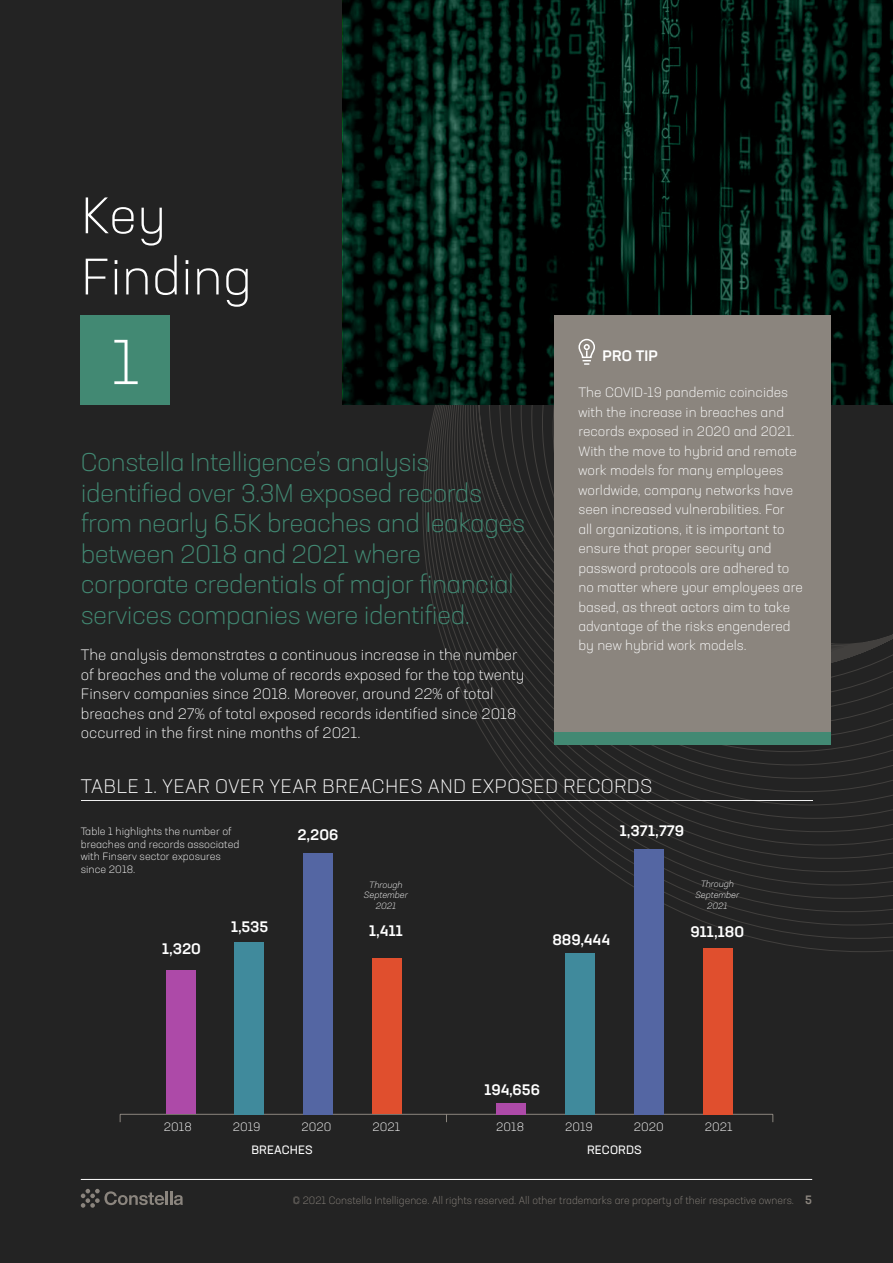
<style>
.page{position:relative;width:893px;height:1263px;background:#232323}
.page>*{position:absolute;margin:0;border:0;box-sizing:border-box;transform-origin:0 0}
.t1{font:300 63px "Neusa Next Pro";color:#fff}
.t2{font:300 51px/61.2px "Neusa Next Pro";color:#fff}
.t3{font:300 25.5px/30.6px "Neusa Next Pro";letter-spacing:-.02em;color:#428973}
.t4{font:300 19.5px "Neusa Next Pro";letter-spacing:.01em;color:#fff}
.t5{font:300 15px/19.5px "Neusa Next Pro";color:#fff}
.t6{font:500 15px "Neusa Next Pro";color:#fff}
.t7{font:300 13.5px/19.5px "Neusa Next Pro";color:#fff}
.t8{font:300 12px "Neusa Next Pro";color:#fff}
.t9{font:12px "Neusa Next Pro";letter-spacing:.01em;color:#fff}
.t10{font:300 10.5px "Neusa Next Pro";color:#8b857e}
.t11{font:300 10.5px/12.6px "Neusa Next Pro";color:#fff}
.t12{font:italic 300 9px/10.8px "Neusa Next Std";color:#fff;text-align:center}
.s1{font-weight:500;font-size:12px}
</style>
<div class="page">
<svg style="left:422px;top:405px;width:471px;height:547px"></svg>
<div style="left:81px;top:315px;width:89px;height:90px;background:#428973"></div>
<hr style="left:81px;top:800px;width:731px;height:1px;background:#f0f0f0">
<hr style="left:120px;top:1114px;width:653px;height:1px;background:#8b857e">
<div style="left:166px;top:970px;width:29px;height:144px;background:#ad4aa8"></div>
<div style="left:234px;top:942px;width:30px;height:172px;background:#408a9c"></div>
<div style="left:303px;top:853px;width:30px;height:261px;background:#5466a3"></div>
<div style="left:372px;top:958px;width:30px;height:156px;background:#e04f2e"></div>
<div style="left:496px;top:1103px;width:30px;height:12px;background:#ad4aa8"></div>
<div style="left:565px;top:953px;width:30px;height:162px;background:#408a9c"></div>
<div style="left:634px;top:849px;width:30px;height:266px;background:#5466a3"></div>
<div style="left:703px;top:948px;width:29px;height:167px;background:#e04f2e"></div>
<hr style="left:81px;top:1179px;width:731px;height:1px;background:#fff">
<svg style="left:81px;top:1189px;width:102px;height:19px"></svg>
<svg style="left:343px;top:0;width:550px;height:405px;background:#02140e"></svg>
<div style="left:555px;top:315px;width:276px;height:418px;background:#8b857e"></div>
<div style="left:555px;top:733px;width:276px;height:12px;background:#428973"></div>
<svg style="left:578px;top:338px;width:17px;height:27px"></svg>
<h2 class="t2" style="left:81px;top:184px;width:173px">Key<br>Finding</h2>
<h1 class="t1" style="left:111px;top:323px;width:30px">1</h1>
<h3 class="t3" style="left:81px;top:446px;width:446px">Constella Intelligence’s analysis identified over 3.3M exposed records from nearly 6.5K breaches and leakages between 2018 and 2021 where corporate credentials of major financial services companies were identified.</h3>
<p class="t5" style="left:81px;top:645px;width:445px">The analysis demonstrates a continuous increase in the number of breaches and the volume of records exposed for the top twenty Finserv companies since 2018. Moreover, around 22% of total breaches and 27% of total exposed records identified since 2018 occurred in the first nine months of 2021.</p>
<p class="t6" style="left:602px;top:346px;width:57px">PRO TIP</p>
<p class="t7" style="left:578px;top:382px;width:226px">The COVID-19 pandemic coincides with the increase in breaches and records exposed in 2020 and 2021.<br>With the move to hybrid and remote work models for many employees worldwide, company networks have seen increased vulnerabilities. For<br>all organizations, it is important to ensure that proper security and password protocols are adhered to no matter where your employees are based, as threat actors aim to take advantage of the risks engendered by new hybrid work models.</p>
<h3 class="t4" style="left:81px;top:774px;width:573px">TABLE 1. YEAR OVER YEAR BREACHES AND EXPOSED RECORDS</h3>
<p class="t11" style="left:81px;top:825px;width:160px">Table 1 highlights the number of breaches and records associated with Finserv sector exposures since 2018.</p>
<p class="t6" style="left:620px;top:821px;width:66px">1,371,779</p>
<p class="t6" style="left:297px;top:825px;width:42px">2,206</p>
<p class="t6" style="left:162px;top:939px;width:40px">1,320</p>
<p class="t6" style="left:231px;top:917px;width:39px">1,535</p>
<p class="t12" style="left:364px;top:879px;width:45px">Through<br>September<br>2021</p>
<p class="t6" style="left:369px;top:921px;width:35px">1,411</p>
<p class="t6" style="left:552px;top:930px;width:59px">889,444</p>
<p class="t12" style="left:695px;top:878px;width:45px">Through<br>September<br>2021</p>
<p class="t6" style="left:691px;top:922px;width:55px">911,180</p>
<p class="t6" style="left:485px;top:1080px;width:57px">194,656</p>
<p class="t8" style="left:164px;top:1120px;width:29px">2018</p>
<p class="t8" style="left:233px;top:1120px;width:29px">2019</p>
<p class="t8" style="left:302px;top:1120px;width:31px">2020</p>
<p class="t8" style="left:372px;top:1120px;width:29px">2021</p>
<p class="t9" style="left:251px;top:1142px;width:63px">BREACHES</p>
<p class="t9" style="left:587px;top:1142px;width:56px">RECORDS</p>
<p class="t8" style="left:496px;top:1120px;width:29px">2018</p>
<p class="t8" style="left:565px;top:1120px;width:29px">2019</p>
<p class="t8" style="left:634px;top:1120px;width:31px">2020</p>
<p class="t8" style="left:705px;top:1120px;width:29px">2021</p>
<p class="t10" style="left:293px;top:1194px;width:521px">© 2021 Constella Intelligence. All rights reserved. All other trademarks are property of their respective owners. <span class="s1">5</span></p>
</div>
